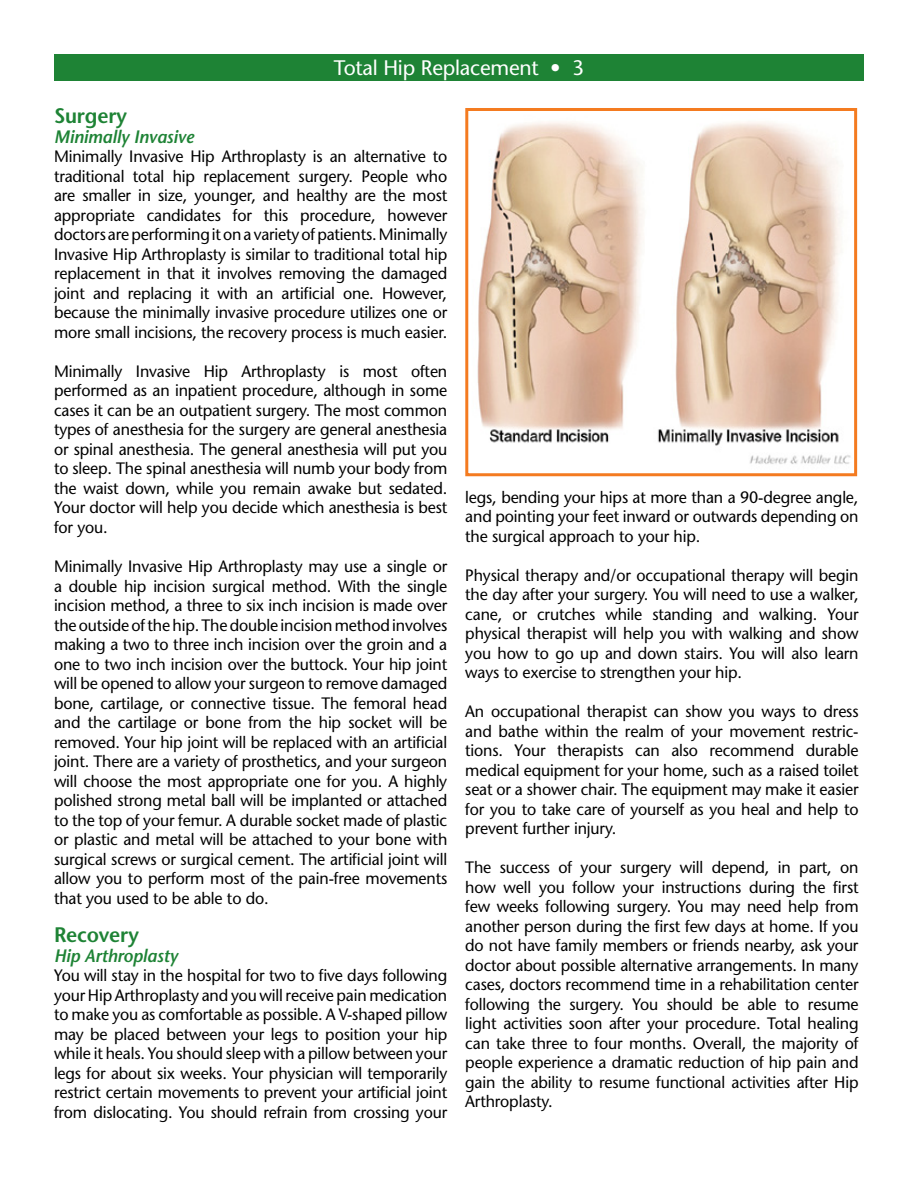
<style>
.page{position:relative;width:918px;height:1188px;background:#fff}
.page>*{position:absolute;margin:0;border:0;box-sizing:border-box;transform-origin:0 0}
.t1{font:500 21px "Stone Sans Std";letter-spacing:-.01em;color:#fff}
.t2{font:600 21px "Stone Sans Std";letter-spacing:-.01em;color:#1e8335}
.t3{font:italic 600 18px "Stone Sans Std";letter-spacing:-.01em;color:#1e8335}
.t4{font:16.5px/19.5px "Stone Sans";letter-spacing:-.01em;color:#000;text-align:justify}
</style>
<div class="page">
<div style="left:54px;top:54px;width:810px;height:27px;background:#1e8335"></div>
<img style="left:477px;top:122px;width:374px;height:342px">
<div style="left:465px;top:108px;width:392px;height:368px;border:3px solid #f47b20"></div>
<p class="t1" style="left:334px;top:56px;width:252px">Total Hip Replacement • 3</p>
<p class="t2" style="left:54px;top:103px;width:75px">Surgery</p>
<p class="t3" style="left:54px;top:126px;width:141px">Minimally Invasive</p>
<p class="t4" style="left:54px;top:147px;width:395px">Minimally Invasive Hip Arthroplasty is an alternative to traditional total hip replacement surgery. People who are smaller in size, younger, and healthy are the most appropriate candidates for this procedure, however doctors are performing it on a variety of patients. Minimally Invasive Hip Arthroplasty is similar to traditional total hip replacement in that it involves removing the damaged joint and replacing it with an artificial one. However, because the minimally invasive procedure utilizes one or more small incisions, the recovery process is much easier.</p>
<p class="t4" style="left:54px;top:362px;width:395px">Minimally Invasive Hip Arthroplasty is most often performed as an inpatient procedure, although in some cases it can be an outpatient surgery. The most common types of anesthesia for the surgery are general anesthesia or spinal anesthesia. The general anesthesia will put you to sleep. The spinal anesthesia will numb your body from the waist down, while you remain awake but sedated.<br>Your doctor will help you decide which anesthesia is best for you.</p>
<p class="t4" style="left:54px;top:557px;width:395px">Minimally Invasive Hip Arthroplasty may use a single or a double hip incision surgical method. With the single incision method, a three to six inch incision is made over the outside of the hip. The double incision method involves making a two to three inch incision over the groin and a one to two inch incision over the buttock. Your hip joint will be opened to allow your surgeon to remove damaged bone, cartilage, or connective tissue. The femoral head and the cartilage or bone from the hip socket will be removed. Your hip joint will be replaced with an artificial joint. There are a variety of prosthetics, and your surgeon will choose the most appropriate one for you. A highly polished strong metal ball will be implanted or attached to the top of your femur. A durable socket made of plastic or plastic and metal will be attached to your bone with surgical screws or surgical cement. The artificial joint will allow you to perform most of the pain-free movements that you used to be able to do.</p>
<p class="t2" style="left:54px;top:922px;width:86px">Recovery</p>
<p class="t3" style="left:54px;top:945px;width:125px">Hip Arthroplasty</p>
<p class="t4" style="left:54px;top:966px;width:395px">You will stay in the hospital for two to five days following your Hip Arthroplasty and you will receive pain medication to make you as comfortable as possible. A V-shaped pillow may be placed between your legs to position your hip while it heals. You should sleep with a pillow between your legs for about six weeks. Your physician will temporarily restrict certain movements to prevent your artificial joint from dislocating. You should refrain from crossing your</p>
<p class="t4" style="left:465px;top:487px;width:395px">legs, bending your hips at more than a 90-degree angle, and pointing your feet inward or outwards depending on the surgical approach to your hip.</p>
<p class="t4" style="left:465px;top:565px;width:395px">Physical therapy and/or occupational therapy will begin the day after your surgery. You will need to use a walker, cane, or crutches while standing and walking. Your physical therapist will help you with walking and show you how to go up and down stairs. You will also learn ways to exercise to strengthen your hip.</p>
<p class="t4" style="left:465px;top:702px;width:395px">An occupational therapist can show you ways to dress and bathe within the realm of your movement restric&shy;tions. Your therapists can also recommend durable medical equipment for your home, such as a raised toilet seat or a shower chair. The equipment may make it easier for you to take care of yourself as you heal and help to prevent further injury.</p>
<p class="t4" style="left:465px;top:858px;width:395px">The success of your surgery will depend, in part, on how well you follow your instructions during the first few weeks following surgery. You may need help from another person during the first few days at home. If you do not have family members or friends nearby, ask your doctor about possible alternative arrangements. In many cases, doctors recommend time in a rehabilitation center following the surgery. You should be able to resume light activities soon after your procedure. Total healing can take three to four months. Overall, the majority of people experience a dramatic reduction of hip pain and gain the ability to resume functional activities after Hip Arthroplasty.</p>
</div>
